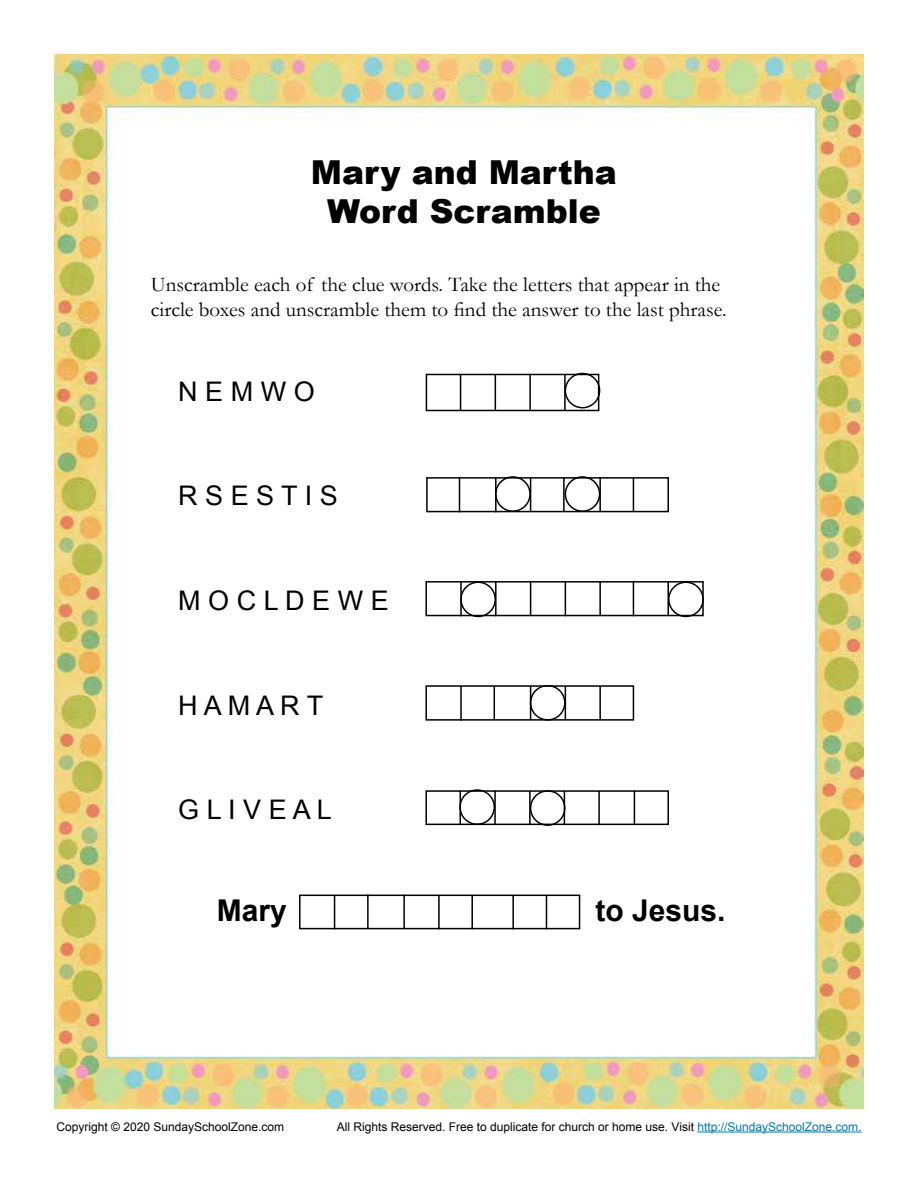
<style>
.page{position:relative;width:918px;height:1188px;background:#fff}
.page>*{position:absolute;margin:0;border:0;box-sizing:border-box;transform-origin:0 0}
.t1{font:900 33px/39.6px "Arial";color:#000;text-align:center}
.t2{font:700 30px "Arial";color:#000}
.t3{font:27px "Arial";color:#000}
.t4{font:21px/25.2px "Garamond";color:#000}
.t5{font:12px "Arial";color:#000}
.s1{color:#007bae}
</style>
<div class="page">
<img style="left:54px;top:54px;width:810px;height:1055px">
<hr style="left:697px;top:1132px;width:165px;height:1px;background:#007bae">
<div style="left:426px;top:374px;width:173px;height:37px;border:2px solid #000"></div>
<div style="left:425px;top:685px;width:209px;height:36px;border:2px solid #000"></div>
<div style="left:426px;top:477px;width:243px;height:35px;border:2px solid #000"></div>
<div style="left:425px;top:581px;width:279px;height:35px;border:2px solid #000"></div>
<div style="left:425px;top:790px;width:244px;height:35px;border:2px solid #000"></div>
<div style="left:299px;top:895px;width:281px;height:34px;border:2px solid #000"></div>
<hr style="left:460px;top:375px;width:1px;height:36px;background:#000">
<hr style="left:495px;top:375px;width:1px;height:36px;background:#000">
<hr style="left:529px;top:374px;width:2px;height:36px;background:#000">
<hr style="left:564px;top:375px;width:2px;height:36px;background:#000">
<hr style="left:460px;top:686px;width:2px;height:35px;background:#000">
<hr style="left:494px;top:686px;width:1px;height:33px;background:#000">
<hr style="left:530px;top:686px;width:1px;height:34px;background:#000">
<hr style="left:459px;top:478px;width:1px;height:34px;background:#000">
<hr style="left:495px;top:478px;width:2px;height:34px;background:#000">
<hr style="left:460px;top:581px;width:2px;height:35px;background:#000">
<hr style="left:495px;top:581px;width:2px;height:35px;background:#000">
<hr style="left:530px;top:581px;width:1px;height:34px;background:#000">
<hr style="left:460px;top:790px;width:1px;height:35px;background:#000">
<hr style="left:471px;top:895px;width:2px;height:34px;background:#000">
<hr style="left:530px;top:478px;width:1px;height:33px;background:#000">
<hr style="left:633px;top:581px;width:1px;height:35px;background:#000">
<hr style="left:565px;top:686px;width:1px;height:33px;background:#000">
<hr style="left:667px;top:581px;width:2px;height:34px;background:#000">
<hr style="left:563px;top:478px;width:2px;height:33px;background:#000">
<hr style="left:599px;top:686px;width:2px;height:34px;background:#000">
<hr style="left:494px;top:791px;width:2px;height:34px;background:#000">
<hr style="left:529px;top:791px;width:2px;height:34px;background:#000">
<hr style="left:564px;top:791px;width:1px;height:34px;background:#000">
<hr style="left:598px;top:791px;width:2px;height:34px;background:#000">
<hr style="left:634px;top:791px;width:1px;height:34px;background:#000">
<hr style="left:438px;top:895px;width:2px;height:34px;background:#000">
<hr style="left:403px;top:895px;width:2px;height:34px;background:#000">
<hr style="left:367px;top:895px;width:2px;height:34px;background:#000">
<hr style="left:334px;top:895px;width:1px;height:34px;background:#000">
<hr style="left:599px;top:478px;width:2px;height:33px;background:#000">
<hr style="left:633px;top:478px;width:1px;height:33px;background:#000">
<hr style="left:565px;top:581px;width:1px;height:35px;background:#000">
<hr style="left:599px;top:581px;width:2px;height:34px;background:#000">
<hr style="left:546px;top:895px;width:1px;height:34px;background:#000">
<hr style="left:512px;top:895px;width:2px;height:34px;background:#000">
<div style="left:565px;top:373px;width:35px;height:35px;border:2px solid #000;border-radius:50%"></div>
<div style="left:495px;top:476px;width:36px;height:36px;border:2px solid #000;border-radius:50%"></div>
<div style="left:530px;top:790px;width:36px;height:36px;border:2px solid #000;border-radius:50%"></div>
<div style="left:459px;top:789px;width:36px;height:36px;border:2px solid #000;border-radius:50%"></div>
<div style="left:460px;top:581px;width:36px;height:36px;border:2px solid #000;border-radius:50%"></div>
<div style="left:530px;top:685px;width:36px;height:36px;border:2px solid #000;border-radius:50%"></div>
<div style="left:565px;top:476px;width:35px;height:36px;border:2px solid #000;border-radius:50%"></div>
<div style="left:668px;top:581px;width:36px;height:36px;border:2px solid #000;border-radius:50%"></div>
<h1 class="t1" style="left:311px;top:155px;width:308px">Mary and Martha<br>Word Scramble</h1>
<h3 class="t4" style="left:151px;top:274px;width:577px">Unscramble each of the clue words. Take the letters that appear in the circle boxes and unscramble them to find the answer to the last phrase.</h3>
<h3 class="t3" style="left:178px;top:381px;width:138px">N E M W O</h3>
<h3 class="t3" style="left:178px;top:486px;width:161px">R S E S T I S</h3>
<h3 class="t3" style="left:178px;top:590px;width:212px">M O C L D E W E</h3>
<h3 class="t3" style="left:178px;top:695px;width:147px">H A M A R T</h3>
<h3 class="t3" style="left:178px;top:800px;width:155px">G L I V E A L</h3>
<h2 class="t2" style="left:217px;top:900px;width:72px">Mary</h2>
<h2 class="t2" style="left:595px;top:900px;width:132px">to Jesus.</h2>
<p class="t5" style="left:56px;top:1122px;width:229px">Copyright © 2020 SundaySchoolZone.com</p>
<p class="t5" style="left:337px;top:1122px;width:526px">All Rights Reserved. Free to duplicate for church or home use. Visit <span class="s1">http://SundaySchoolZone.com.</span></p>
</div>
